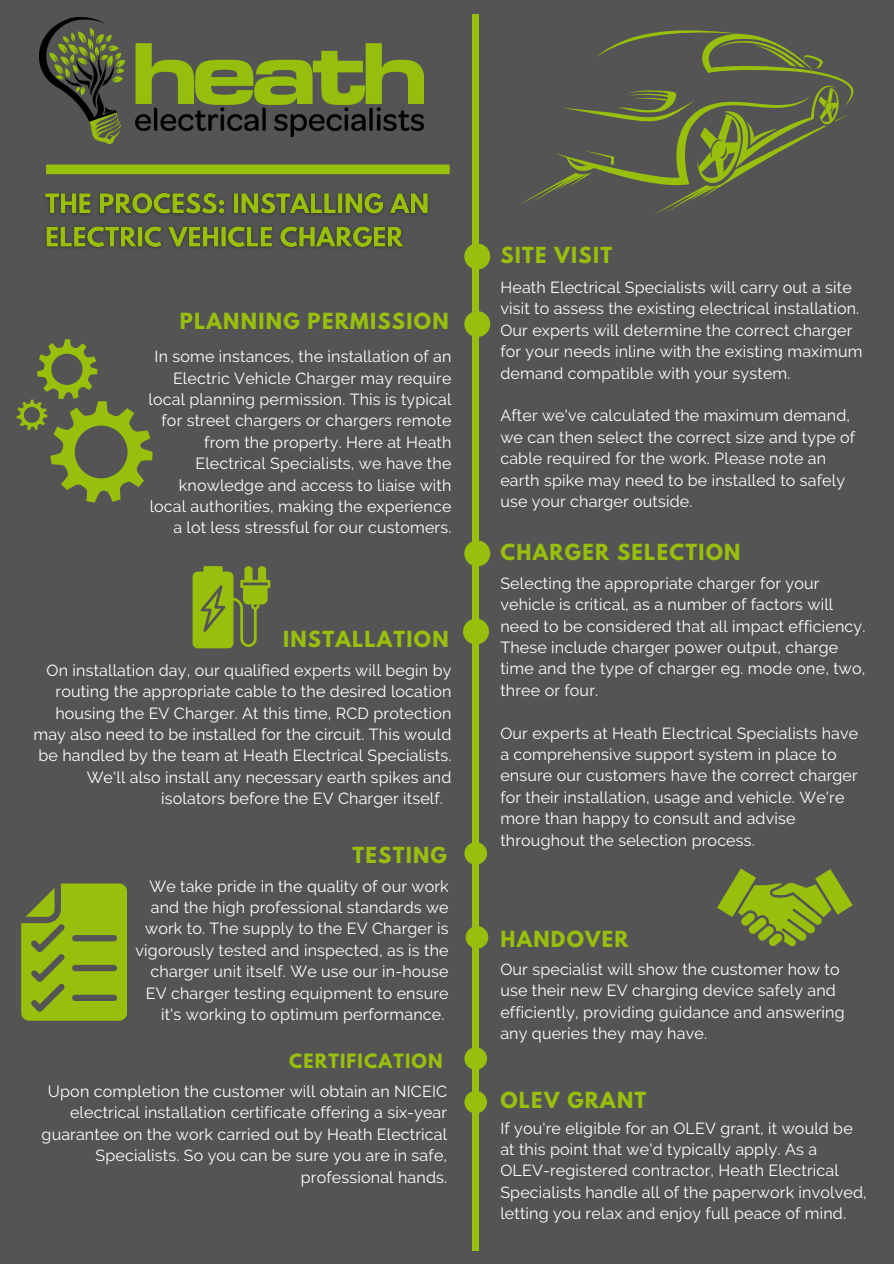
<style>
.page{position:relative;width:894px;height:1264px;background:#fff}
.page>*{position:absolute;margin:0;border:0;box-sizing:border-box;transform-origin:0 0}
.t1{font:700 19.65px "League Spartan";letter-spacing:.065em;color:#97bf0c}
.t2{font:700 17.55px "League Spartan";letter-spacing:.065em;color:#97bf0c}
.t3{font:16.05px/21.5px "Raleway";letter-spacing:.01em;color:#fff}
</style>
<div class="page">
<div style="left:0;top:0;width:893px;height:1263px;background:#545454"></div>
<div style="left:472px;top:14px;width:7px;height:1236px;background:#97bf0c"></div>
<img style="left:40px;top:18px;width:383px;height:126px">
<img style="left:45px;top:193px;width:383px;height:55px">
<svg style="left:46px;top:164px;width:403px;height:10px;background:#93b810"></svg>
<svg style="left:521px;top:30px;width:332px;height:185px"></svg>
<div style="left:464px;top:311px;width:26px;height:26px;background:#97bf0c;border-radius:50%"></div>
<div style="left:464px;top:842px;width:23px;height:22px;background:#97bf0c;border-radius:50%"></div>
<div style="left:465px;top:926px;width:23px;height:22px;background:#97bf0c;border-radius:50%"></div>
<div style="left:464px;top:1047px;width:23px;height:22px;background:#97bf0c;border-radius:50%"></div>
<div style="left:464px;top:1090px;width:23px;height:23px;background:#97bf0c;border-radius:50%"></div>
<svg style="left:192px;top:566px;width:78px;height:82px"></svg>
<svg style="left:717px;top:868px;width:135px;height:78px"></svg>
<svg style="left:21px;top:883px;width:106px;height:137px"></svg>
<svg style="left:17px;top:339px;width:136px;height:163px"></svg>
<div style="left:464px;top:243px;width:26px;height:26px;background:#97bf0c;border-radius:50%"></div>
<div style="left:464px;top:540px;width:26px;height:26px;background:#97bf0c;border-radius:50%"></div>
<div style="left:463px;top:618px;width:26px;height:26px;background:#97bf0c;border-radius:50%"></div>
<p class="t1" style="left:180px;top:311px;width:270px">PLANNING PERMISSION</p>
<p class="t3" style="left:149px;top:346px;width:304px;text-align:right">In some instances, the installation of an Electric Vehicle Charger may require local planning permission. This is typical for street chargers or chargers remote from the property. Here at Heath Electrical Specialists, we have the knowledge and access to liaise with local authorities, making the experience a lot less stressful for our customers.</p>
<p class="t1" style="left:283px;top:629px;width:167px">INSTALLATION</p>
<p class="t3" style="left:47px;top:659px;width:406px">On installation day, our qualified experts will begin by</p>
<p class="t3" style="left:56px;top:681px;width:397px">routing the appropriate cable to the desired location</p>
<p class="t3" style="left:55px;top:702px;width:397px">housing the EV Charger. At this time, RCD protection</p>
<p class="t3" style="left:33px;top:723px;width:419px">may also need to be installed for the circuit. This would</p>
<p class="t3" style="left:39px;top:745px;width:414px">be handled by the team at Heath Electrical Specialists.</p>
<p class="t3" style="left:87px;top:766px;width:366px">We'll also install any necessary earth spikes and</p>
<p class="t3" style="left:161px;top:787px;width:283px">isolators before the EV Charger itself.</p>
<p class="t1" style="left:352px;top:845px;width:96px">TESTING</p>
<p class="t3" style="left:135px;top:875px;width:314px;text-align:right">We take pride in the quality of our work and the high professional standards we work to. The supply to the EV Charger is vigorously tested and inspected, as is the charger unit itself. We use our in-house EV charger testing equipment to ensure it's working to optimum performance.</p>
<p class="t1" style="left:500px;top:246px;width:113px">SITE VISIT</p>
<p class="t3" style="left:500px;top:276px;width:363px">Heath Electrical Specialists will carry out a site visit to assess the existing electrical installation.<br>Our experts will determine the correct charger for your needs inline with the existing maximum demand compatible with your system.</p>
<p class="t3" style="left:500px;top:405px;width:356px">After we've calculated the maximum demand, we can then select the correct size and type of cable required for the work. Please note an earth spike may need to be installed to safely use your charger outside.</p>
<p class="t1" style="left:500px;top:543px;width:241px">CHARGER SELECTION</p>
<p class="t3" style="left:500px;top:572px;width:366px">Selecting the appropriate charger for your vehicle is critical, as a number of factors will need to be considered that all impact efficiency.<br>These include charger power output, charge time and the type of charger eg. mode one, two, three or four.</p>
<p class="t3" style="left:500px;top:722px;width:359px">Our experts at Heath Electrical Specialists have a comprehensive support system in place to ensure our customers have the correct charger for their installation, usage and vehicle. We're more than happy to consult and advise throughout the selection process.</p>
<p class="t1" style="left:500px;top:929px;width:130px">HANDOVER</p>
<p class="t3" style="left:500px;top:958px;width:346px">Our specialist will show the customer how to use their new EV charging device safely and efficiently, providing guidance and answering any queries they may have.</p>
<p class="t2" style="left:289px;top:1051px;width:155px">CERTIFICATION</p>
<p class="t3" style="left:42px;top:1080px;width:407px;text-align:right">Upon completion the customer will obtain an NICEIC electrical installation certificate offering a six-year guarantee on the work carried out by Heath Electrical Specialists. So you can be sure you are in safe, professional hands.</p>
<p class="t1" style="left:500px;top:1090px;width:147px">OLEV GRANT</p>
<p class="t3" style="left:500px;top:1117px;width:368px">If you're eligible for an OLEV grant, it would be at this point that we'd typically apply. As a OLEV-registered contractor, Heath Electrical Specialists handle all of the paperwork involved, letting you relax and enjoy full peace of mind.</p>
</div>
